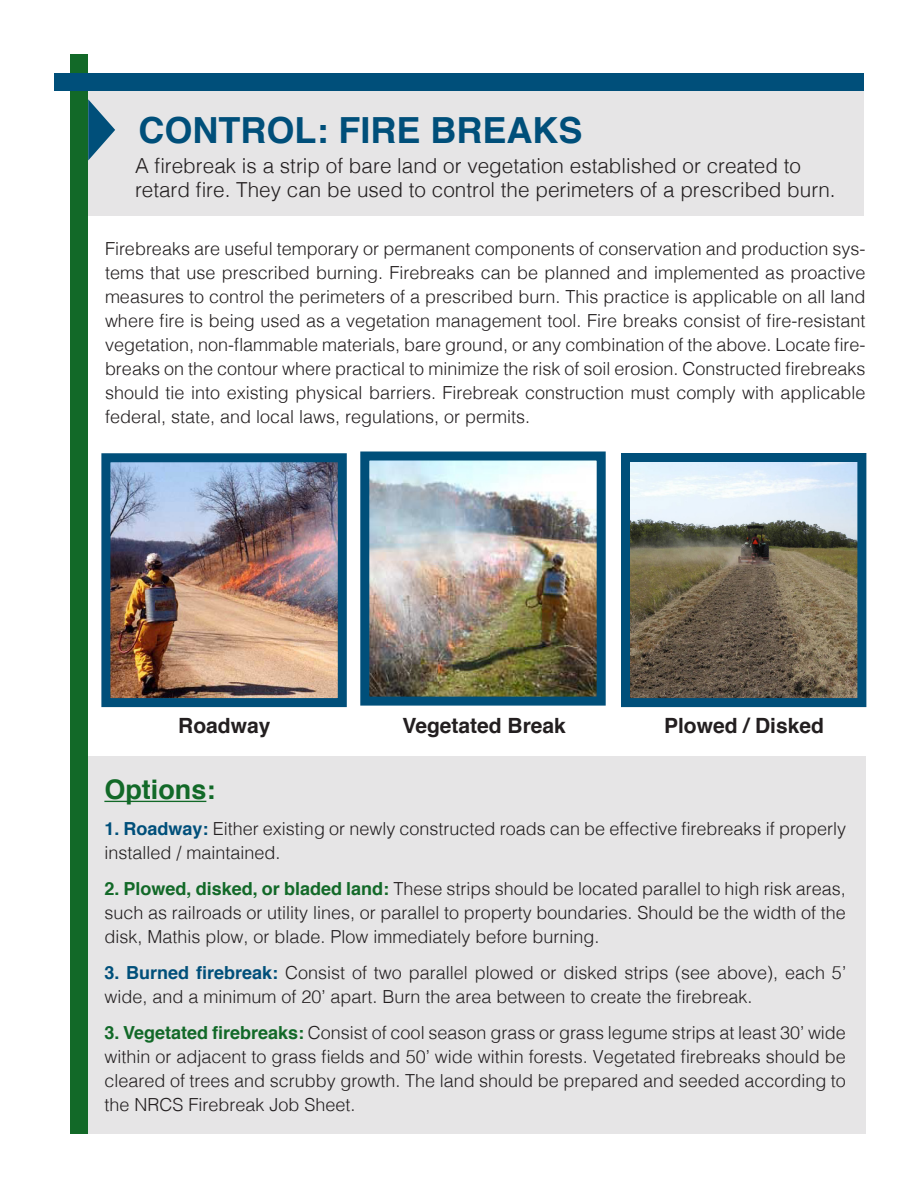
<style>
.page{position:relative;width:918px;height:1188px;background:#fff}
.page>*{position:absolute;margin:0;border:0;box-sizing:border-box;transform-origin:0 0}
.t1{font:700 36px "Helvetica";color:#004f7a}
.t2{font:700 27px "Helvetica";color:#126928}
.t3{font:700 21px "Helvetica";color:#231f20}
.t4{font:300 20.7px/24px "Helvetica";color:#231f20}
.t5{font:300 18px/24px "Helvetica";color:#231f20;text-align:justify}
.s1{font-weight:700;color:#004f7a}
.s2{font-weight:700;color:#126928}
</style>
<div class="page">
<div style="left:83px;top:756px;width:783px;height:378px;background:#e6e5e6"></div>
<div style="left:81px;top:86px;width:783px;height:130px;background:#e6e5e6"></div>
<div style="left:70px;top:54px;width:18px;height:1080px;background:#126928"></div>
<div style="left:54px;top:73px;width:810px;height:18px;background:#004f7a"></div>
<svg style="left:88px;top:99px;width:27px;height:61px"></svg>
<hr style="left:104px;top:801px;width:102px;height:1px;background:#126928">
<img style="left:111px;top:463px;width:226px;height:234px">
<div style="left:101px;top:453px;width:246px;height:254px;border:9px solid #004f7a"></div>
<img style="left:370px;top:462px;width:226px;height:234px">
<div style="left:360px;top:452px;width:246px;height:254px;border:9px solid #004f7a"></div>
<img style="left:631px;top:463px;width:225px;height:234px">
<div style="left:621px;top:453px;width:245px;height:254px;border:9px solid #004f7a"></div>
<p class="t1" style="left:139px;top:101px;width:445px">CONTROL: FIRE BREAKS</p>
<p class="t4" style="left:135px;top:152px;width:702px">A firebreak is a strip of bare land or vegetation established or created to retard fire. They can be used to control the perimeters of a prescribed burn.</p>
<p class="t5" style="left:105px;top:235px;width:762px">Firebreaks are useful temporary or permanent components of conservation and production sys&shy;tems that use prescribed burning. Firebreaks can be planned and implemented as proactive measures to control the perimeters of a prescribed burn. This practice is applicable on all land where fire is being used as a vegetation management tool. Fire breaks consist of fire-resistant vegetation, non-flammable materials, bare ground, or any combination of the above. Locate fire&shy;breaks on the contour where practical to minimize the risk of soil erosion. Constructed firebreaks should tie into existing physical barriers. Firebreak construction must comply with applicable federal, state, and local laws, regulations, or permits.</p>
<p class="t3" style="left:178px;top:708px;width:94px">Roadway</p>
<p class="t3" style="left:402px;top:708px;width:165px">Vegetated Break</p>
<p class="t3" style="left:664px;top:708px;width:161px">Plowed / Disked</p>
<p class="t2" style="left:104px;top:768px;width:112px">Options:</p>
<p class="t5" style="left:104px;top:816px;width:743px"><span class="s1">1. Roadway:</span> Either existing or newly constructed roads can be effective firebreaks if properly installed / maintained.</p>
<p class="t5" style="left:104px;top:876px;width:743px"><span class="s2">2. Plowed, disked, or bladed land:</span> These strips should be located parallel to high risk areas, such as railroads or utility lines, or parallel to property boundaries. Should be the width of the disk, Mathis plow, or blade. Plow immediately before burning.</p>
<p class="t5" style="left:104px;top:960px;width:743px"><span class="s1">3. Burned firebreak:</span> Consist of two parallel plowed or disked strips (see above), each 5’ wide, and a minimum of 20’ apart. Burn the area between to create the firebreak.</p>
<p class="t5" style="left:104px;top:1020px;width:743px"><span class="s2">3. Vegetated firebreaks:</span> Consist of cool season grass or grass legume strips at least 30’ wide within or adjacent to grass fields and 50’ wide within forests. Vegetated firebreaks should be cleared of trees and scrubby growth. The land should be prepared and seeded according to the NRCS Firebreak Job Sheet.</p>
</div>
